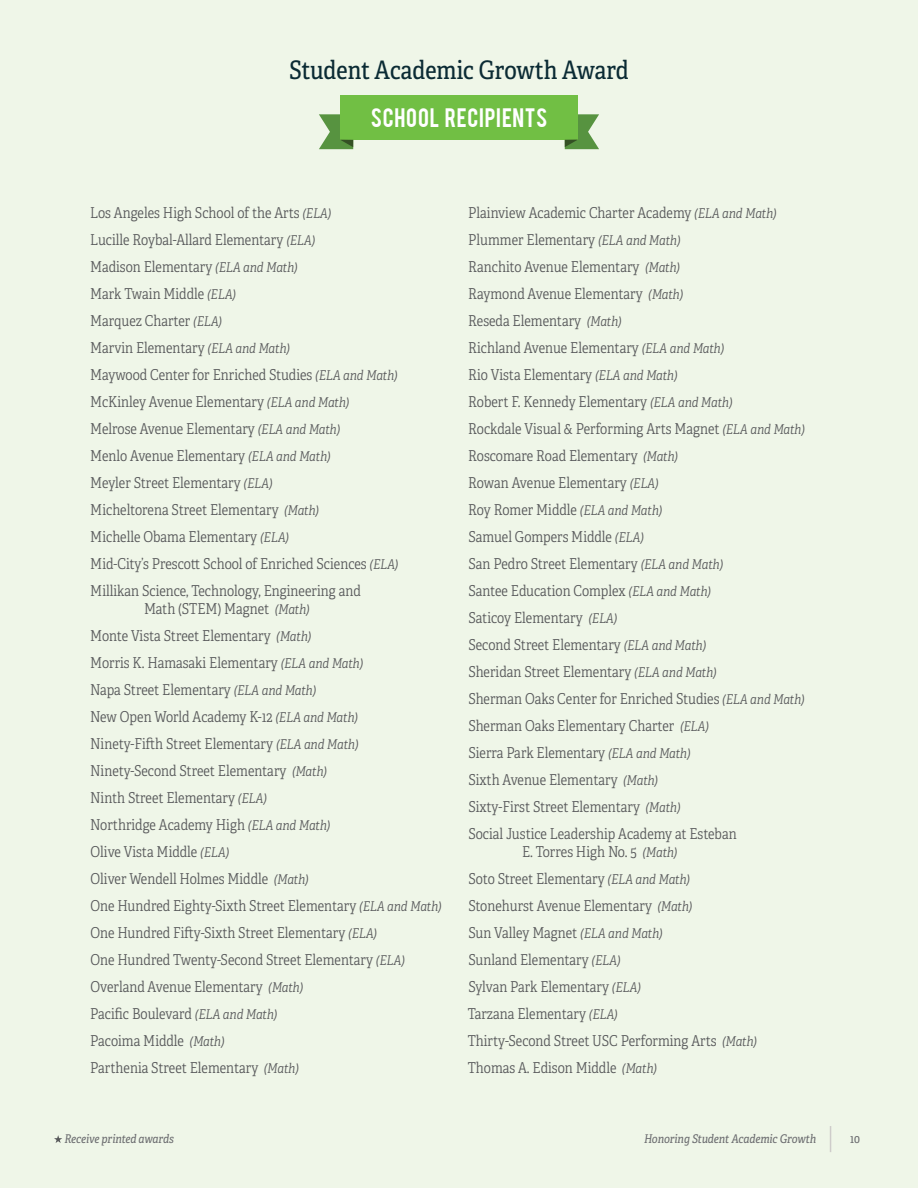
<style>
.page{position:relative;width:918px;height:1188px;background:#eff6e8}
.page>*{position:absolute;margin:0;border:0;box-sizing:border-box;transform-origin:0 0}
.t1{font:25.5px "Adelle Condensed";color:#0b2b34}
.t2{font:21px "Bebas";letter-spacing:.035em;color:#fff}
.school_list{font:15px/18px "Adelle Condensed Lt";color:#57585a;text-align:center}
.t3{font:italic 12px "Adelle Condensed";color:#6c6d70}
.t4{font:12px "Adelle Condensed";color:#6c6d70}
.s1{font-style:italic;font-size:13.5px}
</style>
<div class="page">
<div style="left:340px;top:96px;width:238px;height:44px;background:#71bf44"></div>
<svg style="left:565px;top:114px;width:34px;height:35px"></svg>
<svg style="left:319px;top:114px;width:34px;height:35px"></svg>
<svg style="left:54px;top:1135px;width:8px;height:8px"></svg>
<svg style="left:830px;top:1126px;width:1px;height:26px"></svg>
<h1 class="t1" style="left:289px;top:51px;width:341px">Student Academic Growth Award</h1>
<h2 class="t2" style="left:371px;top:102px;width:178px">SCHOOL RECIPIENTS</h2>
<p class="school_list" style="left:90px;top:204px;width:242px">Los Angeles High School of the Arts <span class="s1">(ELA)</span></p>
<p class="school_list" style="left:90px;top:231px;width:226px">Lucille Roybal-Allard Elementary <span class="s1">(ELA)</span></p>
<p class="school_list" style="left:90px;top:258px;width:209px">Madison Elementary <span class="s1">(ELA and Math)</span></p>
<p class="school_list" style="left:90px;top:285px;width:147px">Mark Twain Middle <span class="s1">(ELA)</span></p>
<p class="school_list" style="left:90px;top:312px;width:133px">Marquez Charter <span class="s1">(ELA)</span></p>
<p class="school_list" style="left:90px;top:339px;width:201px">Marvin Elementary <span class="s1">(ELA and Math)</span></p>
<p class="school_list" style="left:90px;top:366px;width:309px">Maywood Center for Enriched Studies <span class="s1">(ELA and Math)</span></p>
<p class="school_list" style="left:90px;top:393px;width:261px">McKinley Avenue Elementary <span class="s1">(ELA and Math)</span></p>
<p class="school_list" style="left:90px;top:420px;width:251px">Melrose Avenue Elementary <span class="s1">(ELA and Math)</span></p>
<p class="school_list" style="left:90px;top:447px;width:242px">Menlo Avenue Elementary <span class="s1">(ELA and Math)</span></p>
<p class="school_list" style="left:90px;top:474px;width:184px">Meyler Street Elementary <span class="s1">(ELA)</span></p>
<p class="school_list" style="left:90px;top:501px;width:230px">Micheltorena Street Elementary <span class="s1">(Math)</span></p>
<p class="school_list" style="left:90px;top:528px;width:200px">Michelle Obama Elementary <span class="s1">(ELA)</span></p>
<p class="school_list" style="left:90px;top:555px;width:310px">Mid-City’s Prescott School of Enriched Sciences <span class="s1">(ELA)</span></p>
<p class="school_list" style="left:90px;top:582px;width:272px">Millikan Science, Technology, Engineering and<br>Math (STEM) Magnet <span class="s1">(Math)</span></p>
<p class="school_list" style="left:90px;top:627px;width:222px">Monte Vista Street Elementary <span class="s1">(Math)</span></p>
<p class="school_list" style="left:90px;top:654px;width:274px">Morris K. Hamasaki Elementary <span class="s1">(ELA and Math)</span></p>
<p class="school_list" style="left:90px;top:681px;width:227px">Napa Street Elementary <span class="s1">(ELA and Math)</span></p>
<p class="school_list" style="left:90px;top:708px;width:269px">New Open World Academy K-12 <span class="s1">(ELA and Math)</span></p>
<p class="school_list" style="left:90px;top:735px;width:270px">Ninety-Fifth Street Elementary <span class="s1">(ELA and Math)</span></p>
<p class="school_list" style="left:90px;top:762px;width:238px">Ninety-Second Street Elementary <span class="s1">(Math)</span></p>
<p class="school_list" style="left:90px;top:789px;width:178px">Ninth Street Elementary <span class="s1">(ELA)</span></p>
<p class="school_list" style="left:90px;top:816px;width:241px">Northridge Academy High <span class="s1">(ELA and Math)</span></p>
<p class="school_list" style="left:91px;top:843px;width:140px">Olive Vista Middle <span class="s1">(ELA)</span></p>
<p class="school_list" style="left:91px;top:870px;width:220px">Oliver Wendell Holmes Middle <span class="s1">(Math)</span></p>
<p class="school_list" style="left:91px;top:897px;width:353px">One Hundred Eighty-Sixth Street Elementary <span class="s1">(ELA and Math)</span></p>
<p class="school_list" style="left:91px;top:924px;width:288px">One Hundred Fifty-Sixth Street Elementary <span class="s1">(ELA)</span></p>
<p class="school_list" style="left:91px;top:951px;width:316px">One Hundred Twenty-Second Street Elementary <span class="s1">(ELA)</span></p>
<p class="school_list" style="left:91px;top:978px;width:214px">Overland Avenue Elementary <span class="s1">(Math)</span></p>
<p class="school_list" style="left:90px;top:1005px;width:189px">Pacific Boulevard <span class="s1">(ELA and Math)</span></p>
<p class="school_list" style="left:90px;top:1032px;width:136px">Pacoima Middle <span class="s1">(Math)</span></p>
<p class="school_list" style="left:90px;top:1059px;width:210px">Parthenia Street Elementary <span class="s1">(Math)</span></p>
<p class="school_list" style="left:468px;top:204px;width:310px">Plainview Academic Charter Academy <span class="s1">(ELA and Math)</span></p>
<p class="school_list" style="left:468px;top:231px;width:214px">Plummer Elementary <span class="s1">(ELA and Math)</span></p>
<p class="school_list" style="left:468px;top:258px;width:213px">Ranchito Avenue Elementary <span class="s1">(Math)</span></p>
<p class="school_list" style="left:468px;top:285px;width:216px">Raymond Avenue Elementary <span class="s1">(Math)</span></p>
<p class="school_list" style="left:468px;top:312px;width:155px">Reseda Elementary <span class="s1">(Math)</span></p>
<p class="school_list" style="left:468px;top:339px;width:257px">Richland Avenue Elementary <span class="s1">(ELA and Math)</span></p>
<p class="school_list" style="left:468px;top:366px;width:211px">Rio Vista Elementary <span class="s1">(ELA and Math)</span></p>
<p class="school_list" style="left:468px;top:393px;width:266px">Robert F. Kennedy Elementary <span class="s1">(ELA and Math)</span></p>
<p class="school_list" style="left:468px;top:420px;width:338px">Rockdale Visual &amp; Performing Arts Magnet <span class="s1">(ELA and Math)</span></p>
<p class="school_list" style="left:468px;top:447px;width:211px">Roscomare Road Elementary <span class="s1">(Math)</span></p>
<p class="school_list" style="left:468px;top:474px;width:192px">Rowan Avenue Elementary <span class="s1">(ELA)</span></p>
<p class="school_list" style="left:468px;top:501px;width:195px">Roy Romer Middle <span class="s1">(ELA and Math)</span></p>
<p class="school_list" style="left:468px;top:528px;width:177px">Samuel Gompers Middle <span class="s1">(ELA)</span></p>
<p class="school_list" style="left:468px;top:555px;width:256px">San Pedro Street Elementary <span class="s1">(ELA and Math)</span></p>
<p class="school_list" style="left:468px;top:582px;width:244px">Santee Education Complex <span class="s1">(ELA and Math)</span></p>
<p class="school_list" style="left:468px;top:609px;width:150px">Saticoy Elementary <span class="s1">(ELA)</span></p>
<p class="school_list" style="left:468px;top:636px;width:239px">Second Street Elementary <span class="s1">(ELA and Math)</span></p>
<p class="school_list" style="left:468px;top:663px;width:250px">Sheridan Street Elementary <span class="s1">(ELA and Math)</span></p>
<p class="school_list" style="left:468px;top:690px;width:338px">Sherman Oaks Center for Enriched Studies <span class="s1">(ELA and Math)</span></p>
<p class="school_list" style="left:468px;top:717px;width:242px">Sherman Oaks Elementary Charter <span class="s1">(ELA)</span></p>
<p class="school_list" style="left:468px;top:744px;width:224px">Sierra Park Elementary <span class="s1">(ELA and Math)</span></p>
<p class="school_list" style="left:468px;top:771px;width:191px">Sixth Avenue Elementary <span class="s1">(Math)</span></p>
<p class="school_list" style="left:468px;top:798px;width:214px">Sixty-First Street Elementary <span class="s1">(Math)</span></p>
<p class="school_list" style="left:468px;top:825px;width:270px">Social Justice Leadership Academy at Esteban<br>E. Torres High No. 5 <span class="s1">(Math)</span></p>
<p class="school_list" style="left:468px;top:870px;width:223px">Soto Street Elementary <span class="s1">(ELA and Math)</span></p>
<p class="school_list" style="left:468px;top:897px;width:225px">Stonehurst Avenue Elementary <span class="s1">(Math)</span></p>
<p class="school_list" style="left:468px;top:924px;width:196px">Sun Valley Magnet <span class="s1">(ELA and Math)</span></p>
<p class="school_list" style="left:468px;top:951px;width:154px">Sunland Elementary <span class="s1">(ELA)</span></p>
<p class="school_list" style="left:468px;top:978px;width:174px">Sylvan Park Elementary <span class="s1">(ELA)</span></p>
<p class="school_list" style="left:468px;top:1005px;width:151px">Tarzana Elementary <span class="s1">(ELA)</span></p>
<p class="school_list" style="left:468px;top:1032px;width:291px">Thirty-Second Street USC Performing Arts <span class="s1">(Math)</span></p>
<p class="school_list" style="left:468px;top:1059px;width:191px">Thomas A. Edison Middle <span class="s1">(Math)</span></p>
<p class="t3" style="left:65px;top:1130px;width:111px">Receive printed awards</p>
<p class="t3" style="left:644px;top:1130px;width:174px">Honoring Student Academic Growth</p>
<p class="t4" style="left:850px;top:1130px;width:11px">10</p>
</div>
